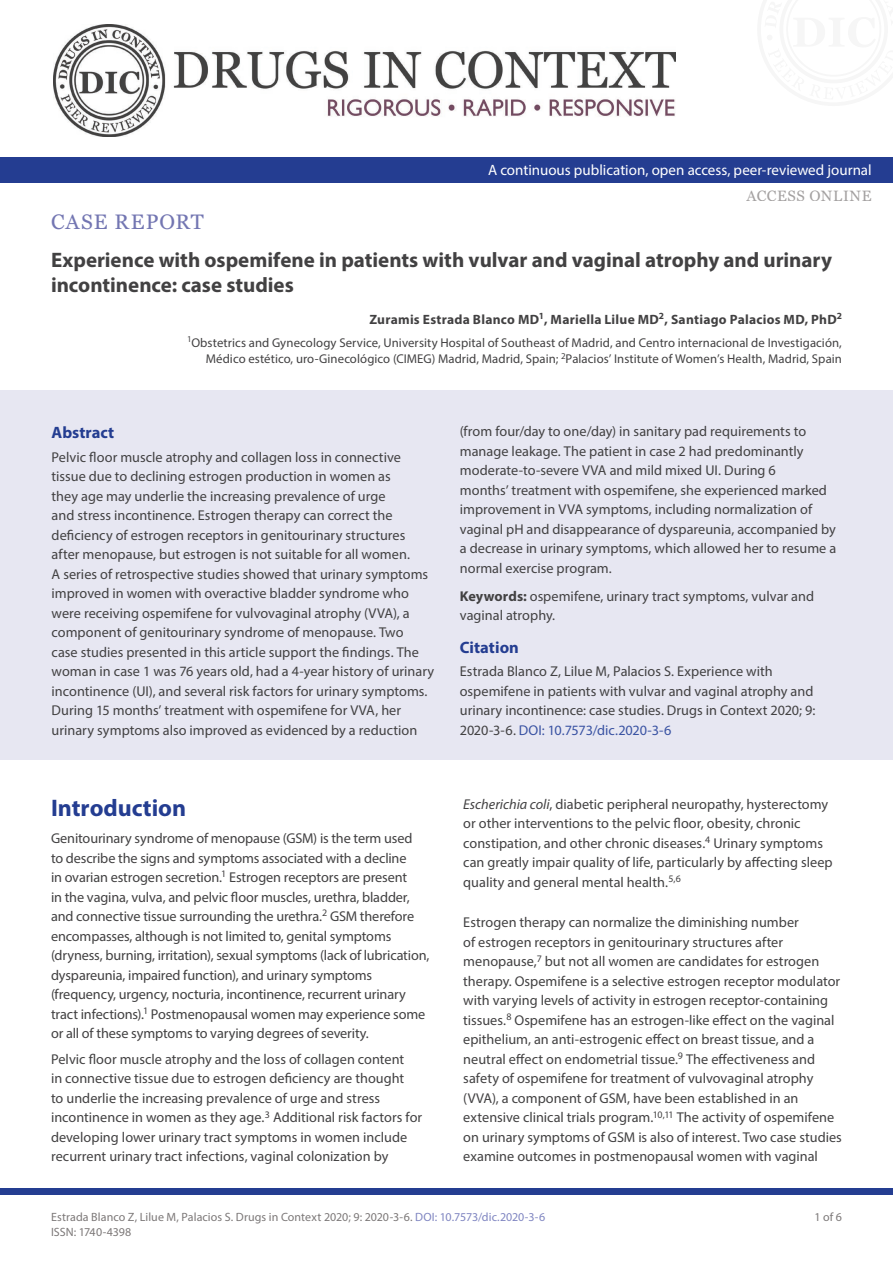
<style>
.page{position:relative;width:893px;height:1263px;background:#fff}
.page>*{position:absolute;margin:0;border:0;box-sizing:border-box;transform-origin:0 0}
.t1{font:700 24px "Myriad Pro";color:#243d91}
.JTL{font:700 21px/25.5px "Myriad Pro";letter-spacing:-.005em;color:#424142}
.SP_JID{font:21px "Georgia";letter-spacing:.045em;color:#7376b2}
.OPH1{font:700 16.5px "Myriad Pro";color:#243d91}
.t2{font:15px "Myriad Pro";color:#fff}
.t3{font:15px "Georgia";letter-spacing:.045em;color:#7c7878}
.OPTX{font:14.25px/19.5px "Myriad Pro";color:#424142}
.TXT_S{font:14.25px/19.5px "Myriad Pro";color:#424142}
.TXT{font:14.25px/19.5px "Myriad Pro";letter-spacing:-.01em;color:#424142}
.OPTXS{font:14.25px/19.5px "Myriad Pro";color:#424142}
.JAU{font:700 13.5px "Myriad Pro";letter-spacing:.02em;color:#424142}
.JAF{font:12.75px/16.5px "Myriad Pro";letter-spacing:.005em;color:#424142;text-align:right}
.t4{font:12px "Myriad Pro";letter-spacing:.005em;color:#7c7878}
.s1{font-weight:700}
.s2{color:#3a53a3}
.s3{font-style:italic}
.s4{color:#7f85c1}
</style>
<div class="page">
<div style="left:0;top:157px;width:893px;height:26px;background:#243d91"></div>
<img style="left:53px;top:24px;width:622px;height:112px">
<div style="left:0;top:390px;width:893px;height:369px;background:#e7e7f2"></div>
<div style="left:0;top:1188px;width:893px;height:7px;background:#243d91"></div>
<p class="t2" style="left:488px;top:161px;width:385px">A continuous publication, open access, peer-reviewed journal</p>
<p class="SP_JID" style="left:51px;top:206px;width:154px">CASE REPORT</p>
<p class="t3" style="left:746px;top:185px;width:127px">ACCESS ONLINE</p>
<p class="JTL" style="left:51px;top:246px;width:782px">Experience with ospemifene in patients with vulvar and vaginal atrophy and urinary incontinence: case studies</p>
<p class="JAU" style="left:369px;top:310px;width:474px">Zuramis Estrada Blanco MD<sup>1</sup>, Mariella Lilue MD<sup>2</sup>, Santiago Palacios MD, PhD<sup>2</sup></p>
<p class="JAF" style="left:187px;top:334px;width:656px"><sup>1</sup>Obstetrics and Gynecology Service, University Hospital of Southeast of Madrid, and Centro internacional de Investigación,<br>Médico estético, uro-Ginecológico (CIMEG) Madrid, Madrid, Spain; <sup>2</sup>Palacios’ Institute of Women’s Health, Madrid, Spain</p>
<p class="OPH1" style="left:52px;top:422px;width:64px">Abstract</p>
<p class="OPTX" style="left:52px;top:447px;width:384px">Pelvic floor muscle atrophy and collagen loss in connective tissue due to declining estrogen production in women as<br>they age may underlie the increasing prevalence of urge<br>and stress incontinence. Estrogen therapy can correct the deficiency of estrogen receptors in genitourinary structures after menopause, but estrogen is not suitable for all women.<br>A series of retrospective studies showed that urinary symptoms improved in women with overactive bladder syndrome who were receiving ospemifene for vulvovaginal atrophy (VVA), a component of genitourinary syndrome of menopause. Two<br>case studies presented in this article support the findings. The woman in case 1 was 76 years old, had a 4-year history of urinary incontinence (UI), and several risk factors for urinary symptoms.<br>During 15 months’ treatment with ospemifene for VVA, her urinary symptoms also improved as evidenced by a reduction</p>
<h1 class="t1" style="left:51px;top:792px;width:137px">Introduction</h1>
<p class="TXT" style="left:51px;top:828px;width:380px">Genitourinary syndrome of menopause (GSM) is the term used<br>to describe the signs and symptoms associated with a decline<br>in ovarian estrogen secretion.<sup>1</sup> Estrogen receptors are present<br>in the vagina, vulva, and pelvic floor muscles, urethra, bladder, and connective tissue surrounding the urethra.<sup>2</sup> GSM therefore encompasses, although is not limited to, genital symptoms (dryness, burning, irritation), sexual symptoms (lack of lubrication, dyspareunia, impaired function), and urinary symptoms (frequency, urgency, nocturia, incontinence, recurrent urinary tract infections).<sup>1</sup> Postmenopausal women may experience some or all of these symptoms to varying degrees of severity.</p>
<p class="TXT_S" style="left:51px;top:1049px;width:373px">Pelvic floor muscle atrophy and the loss of collagen content<br>in connective tissue due to estrogen deficiency are thought<br>to underlie the increasing prevalence of urge and stress incontinence in women as they age.<sup>3</sup> Additional risk factors for developing lower urinary tract symptoms in women include recurrent urinary tract infections, vaginal colonization by</p>
<p class="OPTX" style="left:460px;top:421px;width:378px">(from four/day to one/day) in sanitary pad requirements to manage leakage. The patient in case 2 had predominantly moderate-to-severe VVA and mild mixed UI. During 6<br>months’ treatment with ospemifene, she experienced marked improvement in VVA symptoms, including normalization of vaginal pH and disappearance of dyspareunia, accompanied by a decrease in urinary symptoms, which allowed her to resume a normal exercise program.</p>
<p class="OPTXS" style="left:460px;top:586px;width:356px"><span class="s1">Keywords:</span> ospemifene, urinary tract symptoms, vulvar and vaginal atrophy.</p>
<p class="OPH1" style="left:460px;top:636px;width:61px">Citation</p>
<p class="OPTX" style="left:460px;top:661px;width:357px">Estrada Blanco Z, Lilue M, Palacios S. Experience with ospemifene in patients with vulvar and vaginal atrophy and urinary incontinence: case studies. Drugs in Context 2020; 9:<br>2020-3-6. <span class="s2">DOI: 10.7573/dic.2020-3-6</span></p>
<p class="TXT_S" style="left:463px;top:794px;width:371px"><span class="s3">Escherichia coli</span>, diabetic peripheral neuropathy, hysterectomy or other interventions to the pelvic floor, obesity, chronic constipation, and other chronic diseases.<sup>4</sup> Urinary symptoms can greatly impair quality of life, particularly by affecting sleep quality and general mental health.<sup>5,6</sup></p>
<p class="TXT_S" style="left:463px;top:912px;width:380px">Estrogen therapy can normalize the diminishing number<br>of estrogen receptors in genitourinary structures after menopause,<sup>7</sup> but not all women are candidates for estrogen therapy. Ospemifene is a selective estrogen receptor modulator with varying levels of activity in estrogen receptor-containing tissues.<sup>8</sup> Ospemifene has an estrogen-like effect on the vaginal epithelium, an anti-estrogenic effect on breast tissue, and a neutral effect on endometrial tissue.<sup>9</sup> The effectiveness and safety of ospemifene for treatment of vulvovaginal atrophy (VVA), a component of GSM, have been established in an extensive clinical trials program.<sup>10,11</sup> The activity of ospemifene on urinary symptoms of GSM is also of interest. Two case studies examine outcomes in postmenopausal women with vaginal</p>
<p class="t4" style="left:51px;top:1209px;width:496px">Estrada Blanco Z, Lilue M, Palacios S. Drugs in Context 2020; 9: 2020-3-6. <span class="s4">DOI: 10.7573/dic.2020-3-6</span></p>
<p class="t4" style="left:814px;top:1209px;width:29px">1 of 6</p>
<p class="t4" style="left:51px;top:1224px;width:82px">ISSN: 1740-4398</p>
</div>
